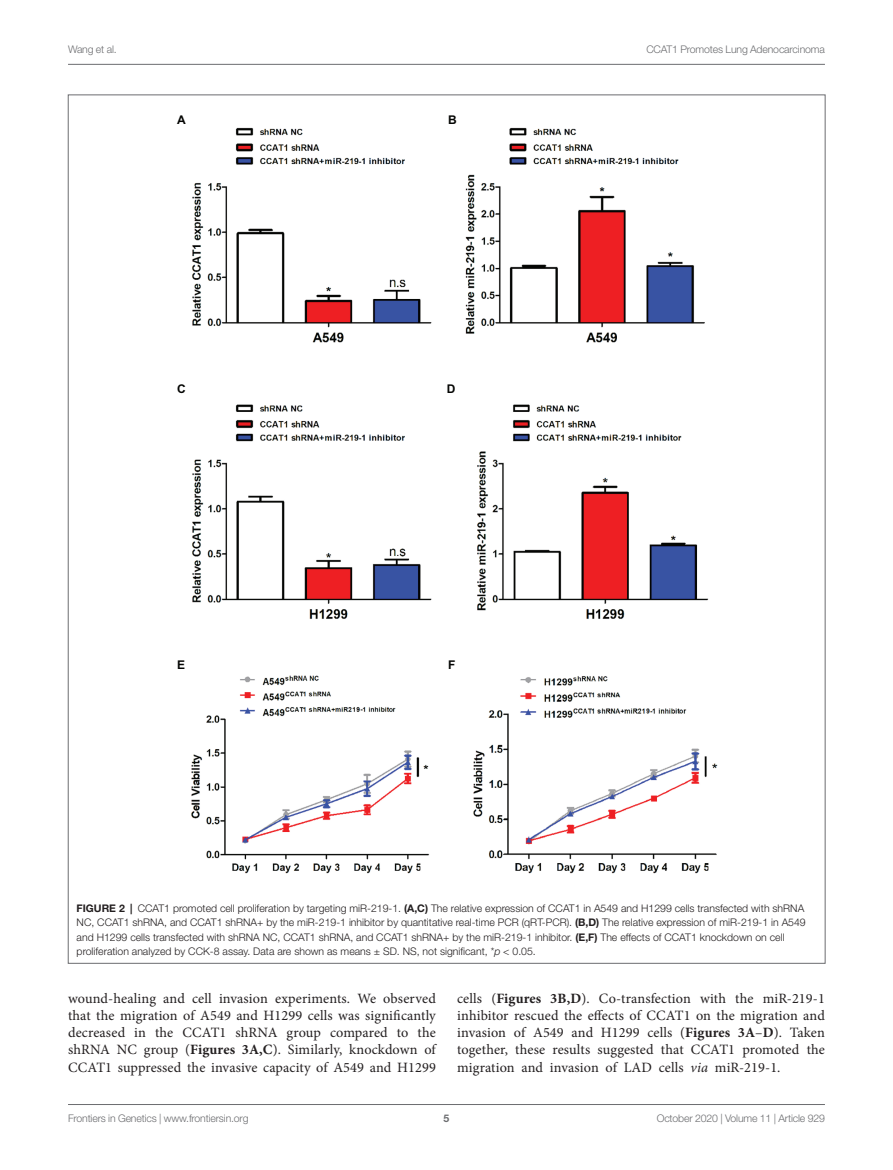
<style>
.page{position:relative;width:893px;height:1170px;background:#fff}
.page>*{position:absolute;margin:0;border:0;box-sizing:border-box;transform-origin:0 0}
.TEXT_FLUSH{font:14.25px/17.2px "Minion Pro";letter-spacing:.01em;color:#231f20;text-align:justify}
.t1{font:700 12px "Arial";color:#040503}
.FIG_LEG{font:300 10.5px/14.2px "Helvetica Neue LT Std";color:#231f20}
.t2{font:300 10.5px "Helvetica Neue LT Std";letter-spacing:-.015em;color:#6c6d70}
.t3{font:700 10.5px "Helvetica Neue LT Std";color:#6c6d70}
.s1{font-weight:700}
.s2{font-style:italic}
</style>
<div class="page">
<hr style="left:68px;top:64px;width:757px;height:1px;background:#6c6d70">
<hr style="left:68px;top:1104px;width:757px;height:1px;background:#6c6d70">
<img style="left:191px;top:127px;width:527px;height:747px">
<p class="t2" style="left:68px;top:42px;width:50px">Wang et al.</p>
<p class="t2" style="left:646px;top:42px;width:180px">CCAT1 Promotes Lung Adenocarcinoma</p>
<p class="t1" style="left:177px;top:112px;width:10px">A</p>
<p class="t1" style="left:448px;top:112px;width:10px">B</p>
<p class="t1" style="left:177px;top:380px;width:10px">C</p>
<p class="t1" style="left:447px;top:380px;width:10px">D</p>
<p class="t1" style="left:177px;top:656px;width:10px">E</p>
<p class="t1" style="left:448px;top:656px;width:9px">F</p>
<p class="FIG_LEG" style="left:77px;top:900px;width:731px"><span class="s1">FIGURE 2 |</span> CCAT1 promoted cell proliferation by targeting miR-219-1. <span class="s1">(A,C)</span> The relative expression of CCAT1 in A549 and H1299 cells transfected with shRNA NC, CCAT1 shRNA, and CCAT1 shRNA+ by the miR-219-1 inhibitor by quantitative real-time PCR (qRT-PCR). <span class="s1">(B,D)</span> The relative expression of miR-219-1 in A549 and H1299 cells transfected with shRNA NC, CCAT1 shRNA, and CCAT1 shRNA+ by the miR-219-1 inhibitor. <span class="s1">(E,F)</span> The effects of CCAT1 knockdown on cell proliferation analyzed by CCK-8 assay. Data are shown as means ± SD. NS, not significant, *<span class="s2">p</span> &lt; 0.05.</p>
<p class="TEXT_FLUSH" style="left:68px;top:989px;width:369px">wound-healing and cell invasion experiments. We observed that the migration of A549 and H1299 cells was significantly decreased in the CCAT1 shRNA group compared to the shRNA NC group (<span class="s1">Figures 3A,C</span>). Similarly, knockdown of CCAT1 suppressed the invasive capacity of A549 and H1299</p>
<p class="TEXT_FLUSH" style="left:457px;top:989px;width:369px">cells (<span class="s1">Figures 3B,D</span>). Co-transfection with the miR-219-1 inhibitor rescued the effects of CCAT1 on the migration and invasion of A549 and H1299 cells (<span class="s1">Figures 3A</span>–<span class="s1">D</span>). Taken together, these results suggested that CCAT1 promoted the migration and invasion of LAD cells <span class="s2">via</span> miR-219-1.</p>
<p class="t2" style="left:68px;top:1111px;width:182px">Frontiers in Genetics | www.frontiersin.org</p>
<p class="t3" style="left:444px;top:1111px;width:7px">5</p>
<p class="t2" style="left:657px;top:1111px;width:170px">October 2020 | Volume 11 | Article 929</p>
</div>
